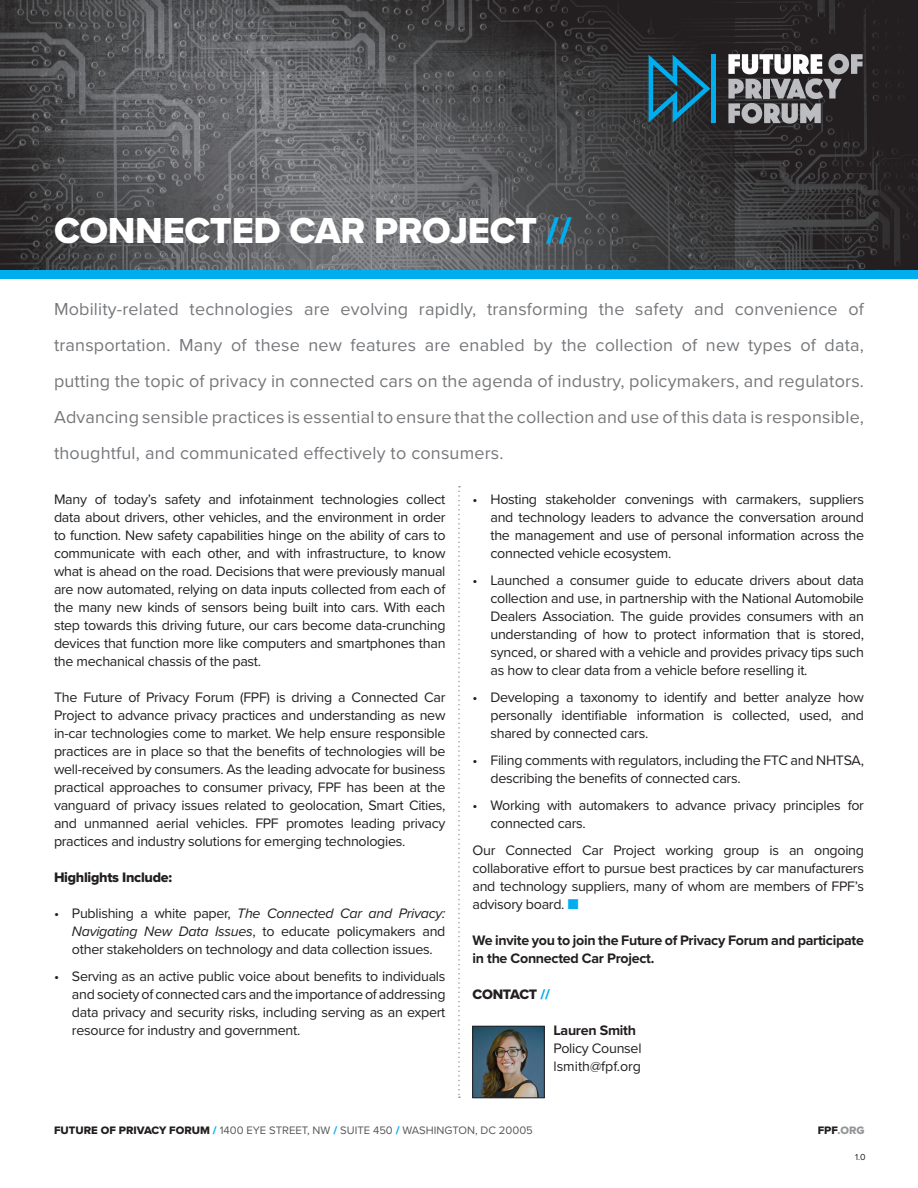
<style>
.page{position:relative;width:918px;height:1188px;background:#fff}
.page>*{position:absolute;margin:0;border:0;box-sizing:border-box;transform-origin:0 0}
.t1{font:37.5px "Proxima Nova Extrabld";letter-spacing:-.01em;color:#fff}
.t2{font:18px/36px "Proxima Nova";letter-spacing:.01em;color:#76787b;text-align:justify}
.t3{font:14.25px/18px "Proxima Nova";letter-spacing:-.02em;color:#231f20;text-align:justify}
.t4{font:700 14.25px/18px "Proxima Nova";letter-spacing:-.02em;color:#231f20}
.t5{font:14.25px "Proxima Nova Extrabld";letter-spacing:-.02em;color:#231f20}
.t6{font:11.25px "Proxima Nova";color:#57585a}
.t7{font:11.25px "Proxima Nova Extrabld";color:#939598}
.t8{font:9px "Proxima Nova";color:#231f20}
.s1{color:#00aeef}
.s2{font-style:italic}
.s3{font-family:"Proxima Nova Extrabld";color:#231f20}
.s4{font-family:"Proxima Nova Extrabld";color:#00aeef}
.s5{color:#231f20}
</style>
<div class="page">
<img style="left:0;top:0;width:918px;height:270px">
<svg style="left:728px;top:54px;width:135px;height:70px;background:#787678"></svg>
<svg style="left:649px;top:55px;width:61px;height:68px;background:#204d5f"></svg>
<hr style="left:711px;top:54px;width:4px;height:69px;background:#00aeef">
<svg style="left:458px;top:486px;width:2px;height:612px"></svg>
<div style="left:0;top:270px;width:918px;height:9px;background:#00aeef"></div>
<img style="left:474px;top:1028px;width:68px;height:68px">
<div style="left:472px;top:1026px;width:72px;height:72px;border:1px solid #231f20"></div>
<h1 class="t1" style="left:54px;top:203px;width:519px">CONNECTED CAR PROJECT <span class="s1">//</span></h1>
<p class="t2" style="left:54px;top:290px;width:812px">Mobility-related technologies are evolving rapidly, transforming the safety and convenience of transportation. Many of these new features are enabled by the collection of new types of data, putting the topic of privacy in connected cars on the agenda of industry, policymakers, and regulators.<br>Advancing sensible practices is essential to ensure that the collection and use of this data is responsible, thoughtful, and communicated effectively to consumers.</p>
<p class="t3" style="left:54px;top:490px;width:393px">Many of today’s safety and infotainment technologies collect data about drivers, other vehicles, and the environment in order to function. New safety capabilities hinge on the ability of cars to communicate with each other, and with infrastructure, to know what is ahead on the road. Decisions that were previously manual are now automated, relying on data inputs collected from each of the many new kinds of sensors being built into cars. With each step towards this driving future, our cars become data-crunching devices that function more like computers and smartphones than the mechanical chassis of the past.</p>
<p class="t3" style="left:54px;top:688px;width:393px">The Future of Privacy Forum (FPF) is driving a Connected Car Project to advance privacy practices and understanding as new in-car technologies come to market. We help ensure responsible practices are in place so that the benefits of technologies will be well-received by consumers. As the leading advocate for business practical approaches to consumer privacy, FPF has been at the vanguard of privacy issues related to geolocation, Smart Cities, and unmanned aerial vehicles. FPF promotes leading privacy practices and industry solutions for emerging technologies.</p>
<p class="t5" style="left:54px;top:867px;width:120px">Highlights Include:</p>
<p class="t3" style="left:72px;top:904px;width:375px;text-indent:-18px">• Publishing a white paper, <span class="s2">The Connected Car and Privacy:<br>Navigating New Data Issues</span>, to educate policymakers and other stakeholders on technology and data collection issues.</p>
<p class="t3" style="left:72px;top:967px;width:375px;text-indent:-18px">• Serving as an active public voice about benefits to individuals and society of connected cars and the importance of addressing data privacy and security risks, including serving as an expert resource for industry and government.</p>
<p class="t3" style="left:490px;top:490px;width:375px;text-indent:-18px">• Hosting stakeholder convenings with carmakers, suppliers and technology leaders to advance the conversation around the management and use of personal information across the connected vehicle ecosystem.</p>
<p class="t3" style="left:490px;top:571px;width:375px;text-indent:-18px">• Launched a consumer guide to educate drivers about data collection and use, in partnership with the National Automobile Dealers Association. The guide provides consumers with an understanding of how to protect information that is stored, synced, or shared with a vehicle and provides privacy tips such as how to clear data from a vehicle before reselling it.</p>
<p class="t3" style="left:490px;top:688px;width:375px;text-indent:-18px">• Developing a taxonomy to identify and better analyze how personally identifiable information is collected, used, and shared by connected cars.</p>
<p class="t3" style="left:490px;top:751px;width:375px;text-indent:-18px">• Filing comments with regulators, including the FTC and NHTSA, describing the benefits of connected cars.</p>
<p class="t3" style="left:490px;top:796px;width:375px;text-indent:-18px">• Working with automakers to advance privacy principles for connected cars.</p>
<p class="t3" style="left:472px;top:841px;width:393px">Our Connected Car Project working group is an ongoing collaborative effort to pursue best practices by car manufacturers and technology suppliers, many of whom are members of FPF’s advisory board. <span class="s1">■</span></p>
<p class="t4" style="left:472px;top:931px;width:393px">We invite you to join the Future of Privacy Forum and participate in the Connected Car Project.</p>
<p class="t5" style="left:472px;top:984px;width:79px">CONTACT <span class="s1">//</span></p>
<p class="t4" style="left:553px;top:1021px;width:84px">Lauren Smith</p>
<p class="t3" style="left:553px;top:1039px;width:90px">Policy Counsel lsmith@fpf.org</p>
<p class="t6" style="left:54px;top:1122px;width:480px"><span class="s3">FUTURE OF PRIVACY FORUM</span> <span class="s4">/</span> 1400 EYE STREET, NW <span class="s4">/</span> SUITE 450 <span class="s4">/</span> WASHINGTON, DC 20005</p>
<p class="t7" style="left:818px;top:1122px;width:48px"><span class="s5">FPF</span>.ORG</p>
<p class="t8" style="left:855px;top:1150px;width:12px">1.0</p>
</div>
